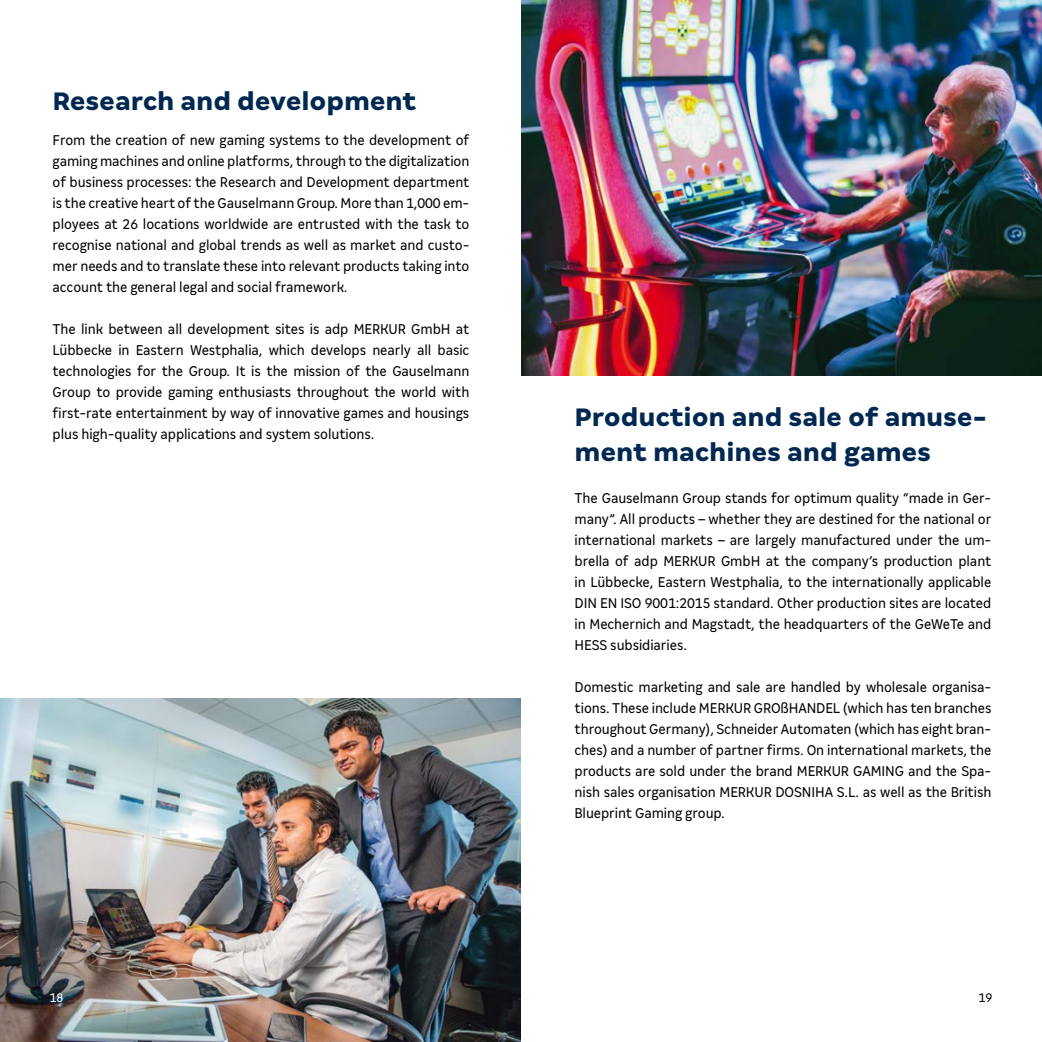
<style>
.page{position:relative;width:1042px;height:1042px;background:#fff}
.page>*{position:absolute;margin:0;border:0;box-sizing:border-box;transform-origin:0 0}
.t1{font:800 28px/35px "Merkur Sans";letter-spacing:-.005em;color:#002851}
.t2{font:condensed 15.75px/21px "Merkur Sans";letter-spacing:-.005em;color:#000;text-align:justify}
.t3{font:condensed 14px "Merkur Sans";color:#fff}
.t4{font:condensed 14px "Merkur Sans";color:#000}
</style>
<div class="page">
<img style="left:521px;top:0;width:521px;height:375px">
<img style="left:0;top:698px;width:521px;height:344px">
<h1 class="t1" style="left:53px;top:84px;width:365px">Research and development</h1>
<p class="t2" style="left:53px;top:130px;width:418px">From the creation of new gaming systems to the development of gaming machines and online platforms, through to the digitalization of business processes: the Research and Development department is the creative heart of the Gauselmann Group. More than 1,000 em&shy;ployees at 26 locations worldwide are entrusted with the task to recognise national and global trends as well as market and custo&shy;mer needs and to translate these into relevant products taking into account the general legal and social framework.</p>
<p class="t2" style="left:53px;top:319px;width:418px">The link between all development sites is adp MERKUR GmbH at Lübbecke in Eastern Westphalia, which develops nearly all basic technologies for the Group. It is the mission of the Gauselmann Group to provide gaming enthusiasts throughout the world with first-rate entertainment by way of innovative games and housings plus high-quality applications and system solutions.</p>
<h1 class="t1" style="left:574px;top:399px;width:414px">Production and sale of amuse&shy;ment machines and games</h1>
<p class="t2" style="left:574px;top:488px;width:418px">The Gauselmann Group stands for optimum quality “made in Ger&shy;many”. All products – whether they are destined for the national or international markets – are largely manufactured under the um&shy;brella of adp MERKUR GmbH at the company’s production plant in Lübbecke, Eastern Westphalia, to the internationally applicable DIN EN ISO 9001:2015 standard. Other production sites are located in Mechernich and Magstadt, the headquarters of the GeWeTe and HESS subsidiaries.</p>
<p class="t2" style="left:574px;top:677px;width:418px">Domestic marketing and sale are handled by wholesale organisa&shy;tions. These include MERKUR GROßHANDEL (which has ten branches throughout Germany), Schneider Automaten (which has eight bran&shy;ches) and a number of partner firms. On international markets, the products are sold under the brand MERKUR GAMING and the Spa&shy;nish sales organisation MERKUR DOSNIHA S.L. as well as the British Blueprint Gaming group.</p>
<p class="t3" style="left:50px;top:989px;width:15px">18</p>
<p class="t4" style="left:978px;top:989px;width:15px">19</p>
</div>
